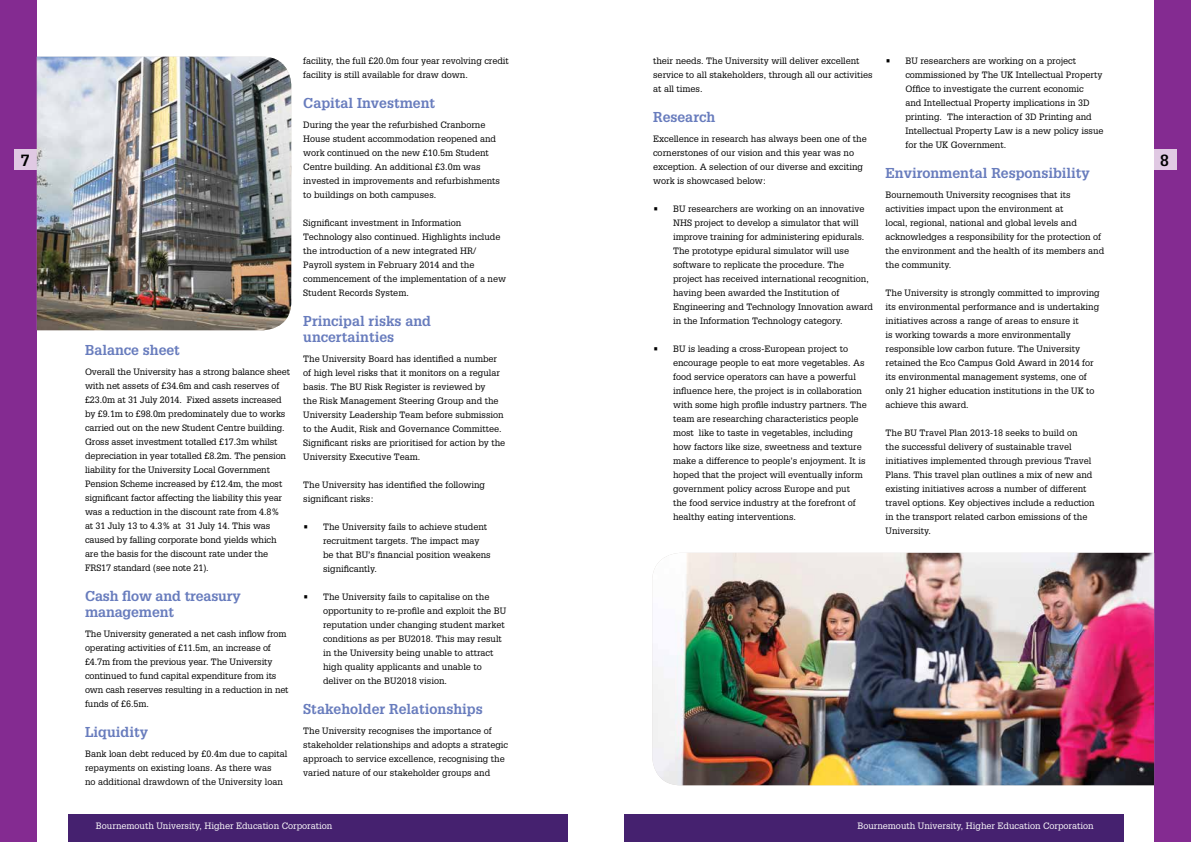
<style>
.page{position:relative;width:1191px;height:842px;background:#fff}
.page>*{position:absolute;margin:0;border:0;box-sizing:border-box;transform-origin:0 0}
.t1{font:700 15.8px "Glypha LT";color:#000}
.t2{font:700 14px/16px "Glypha LT";color:#687cbd}
.t3{font:9px/14px "Glypha LT";color:#000}
.t4{font:9px "Glypha LT";color:#fff}
</style>
<div class="page">
<div style="left:1154px;top:0;width:37px;height:842px;background:#842b91"></div>
<div style="left:0;top:0;width:37px;height:842px;background:#842b91"></div>
<div style="left:1154px;top:150px;width:22px;height:20px;background:#e0c9e3"></div>
<div style="left:15px;top:150px;width:22px;height:20px;background:#e0c9e3"></div>
<div style="left:624px;top:814px;width:499px;height:28px;background:#45216f"></div>
<div style="left:68px;top:814px;width:499px;height:28px;background:#45216f"></div>
<img style="left:37px;top:57px;width:254px;height:273px">
<img style="left:652px;top:553px;width:502px;height:232px">
<p class="t3" style="left:303px;top:53px;width:207px">facility, the full £20.0m four year revolving credit facility is still available for draw down.</p>
<h2 class="t2" style="left:303px;top:95px;width:133px">Capital Investment</h2>
<p class="t3" style="left:303px;top:117px;width:198px">During the year the refurbished Cranborne House student accommodation reopened and work continued on the new £10.5m Student Centre building. An additional £3.0m was invested in improvements and refurbishments to buildings on both campuses.</p>
<p class="t3" style="left:303px;top:215px;width:204px">Significant investment in Information Technology also continued. Highlights include the introduction of a new integrated HR/ Payroll system in February 2014 and the commencement of the implementation of a new Student Records System.</p>
<h2 class="t2" style="left:303px;top:313px;width:129px">Principal risks and uncertainties</h2>
<p class="t3" style="left:303px;top:351px;width:203px">The University Board has identified a number of high level risks that it monitors on a regular basis. The BU Risk Register is reviewed by<br>the Risk Management Steering Group and the University Leadership Team before submission to the Audit, Risk and Governance Committee.<br>Significant risks are prioritised for action by the University Executive Team.</p>
<p class="t3" style="left:303px;top:477px;width:183px">The University has identified the following significant risks:</p>
<p class="t3" style="left:323px;top:520px;width:169px;text-indent:-20px">• The University fails to achieve student recruitment targets. The impact may be that BU’s financial position weakens significantly.</p>
<p class="t3" style="left:323px;top:590px;width:185px;text-indent:-20px">• The University fails to capitalise on the opportunity to re-profile and exploit the BU reputation under changing student market conditions as per BU2018. This may result in the University being unable to attract high quality applicants and unable to deliver on the BU2018 vision.</p>
<h2 class="t2" style="left:303px;top:701px;width:181px">Stakeholder Relationships</h2>
<p class="t3" style="left:303px;top:724px;width:206px">The University recognises the importance of stakeholder relationships and adopts a strategic approach to service excellence, recognising the varied nature of our stakeholder groups and</p>
<p class="t3" style="left:653px;top:53px;width:221px">their needs. The University will deliver excellent service to all stakeholders, through all our activities at all times.</p>
<h2 class="t2" style="left:653px;top:109px;width:63px">Research</h2>
<p class="t3" style="left:653px;top:131px;width:215px">Excellence in research has always been one of the cornerstones of our vision and this year was no exception. A selection of our diverse and exciting work is showcased below:</p>
<p class="t3" style="left:673px;top:201px;width:202px;text-indent:-20px">• BU researchers are working on an innovative NHS project to develop a simulator that will improve training for administering epidurals.<br>The prototype epidural simulator will use software to replicate the procedure. The project has received international recognition, having been awarded the Institution of Engineering and Technology Innovation award in the Information Technology category.</p>
<p class="t3" style="left:673px;top:342px;width:195px;text-indent:-20px">• BU is leading a cross-European project to encourage people to eat more vegetables. As food service operators can have a powerful influence here, the project is in collaboration with some high profile industry partners. The team are researching characteristics people most like to taste in vegetables, including how factors like size, sweetness and texture make a difference to people’s enjoyment. It is hoped that the project will eventually inform government policy across Europe and put<br>the food service industry at the forefront of healthy eating interventions.</p>
<p class="t3" style="left:905px;top:53px;width:200px;text-indent:-20px">• BU researchers are working on a project commissioned by The UK Intellectual Property Office to investigate the current economic<br>and Intellectual Property implications in 3D printing. The interaction of 3D Printing and Intellectual Property Law is a new policy issue for the UK Government.</p>
<h2 class="t2" style="left:885px;top:165px;width:206px">Environmental Responsibility</h2>
<p class="t3" style="left:885px;top:187px;width:220px">Bournemouth University recognises that its activities impact upon the environment at<br>local, regional, national and global levels and acknowledges a responsibility for the protection of the environment and the health of its members and the community.</p>
<p class="t3" style="left:885px;top:285px;width:216px">The University is strongly committed to improving its environmental performance and is undertaking initiatives across a range of areas to ensure it<br>is working towards a more environmentally responsible low carbon future. The University retained the Eco Campus Gold Award in 2014 for its environmental management systems, one of only 21 higher education institutions in the UK to achieve this award.</p>
<p class="t3" style="left:885px;top:426px;width:211px">The BU Travel Plan 2013-18 seeks to build on<br>the successful delivery of sustainable travel initiatives implemented through previous Travel Plans. This travel plan outlines a mix of new and existing initiatives across a number of different travel options. Key objectives include a reduction in the transport related carbon emissions of the University.</p>
<h1 class="t1" style="left:21px;top:151px;width:10px">7</h1>
<h1 class="t1" style="left:1160px;top:151px;width:10px">8</h1>
<h2 class="t2" style="left:85px;top:342px;width:96px">Balance sheet</h2>
<p class="t3" style="left:85px;top:365px;width:206px">Overall the University has a strong balance sheet with net assets of £34.6m and cash reserves of £23.0m at 31 July 2014. Fixed assets increased by £9.1m to £98.0m predominately due to works carried out on the new Student Centre building.<br>Gross asset investment totalled £17.3m whilst depreciation in year totalled £8.2m. The pension liability for the University Local Government Pension Scheme increased by £12.4m, the most significant factor affecting the liability this year was a reduction in the discount rate from 4.8%<br>at 31 July 13 to 4.3% at 31 July 14. This was caused by falling corporate bond yields which are the basis for the discount rate under the FRS17 standard (see note 21).</p>
<h2 class="t2" style="left:85px;top:588px;width:157px">Cash flow and treasury management</h2>
<p class="t3" style="left:85px;top:627px;width:205px">The University generated a net cash inflow from operating activities of £11.5m, an increase of £4.7m from the previous year. The University continued to fund capital expenditure from its own cash reserves resulting in a reduction in net funds of £6.5m.</p>
<h2 class="t2" style="left:85px;top:724px;width:65px">Liquidity</h2>
<p class="t3" style="left:85px;top:746px;width:204px">Bank loan debt reduced by £0.4m due to capital repayments on existing loans. As there was<br>no additional drawdown of the University loan</p>
<p class="t4" style="left:96px;top:820px;width:238px">Bournemouth University, Higher Education Corporation</p>
<p class="t4" style="left:857px;top:820px;width:238px">Bournemouth University, Higher Education Corporation</p>
</div>
